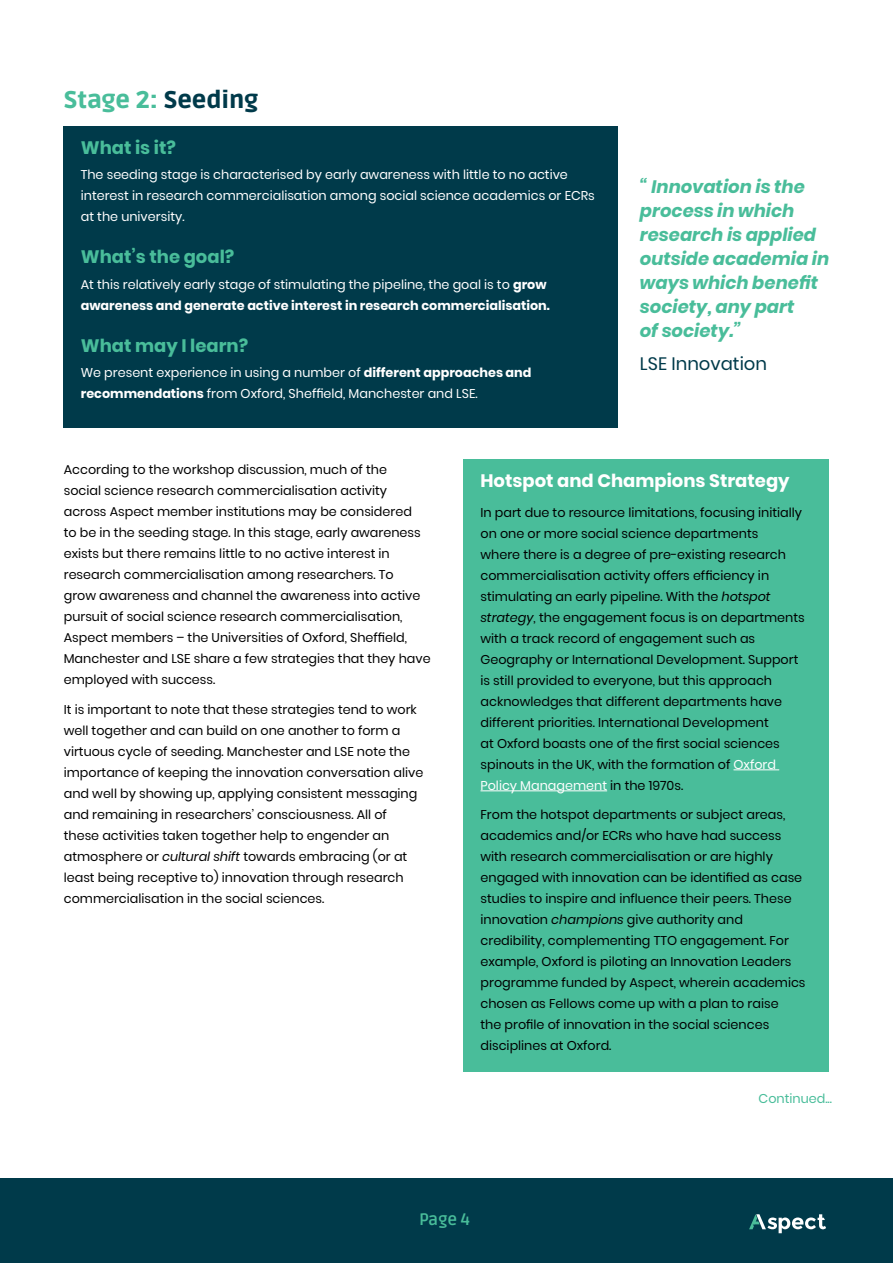
<style>
.page{position:relative;width:893px;height:1263px;background:#fff}
.page>*{position:absolute;margin:0;border:0;box-sizing:border-box;transform-origin:0 0}
.t1{font:900 24px "Ruda";color:#49bd9a}
.t2{font:italic 700 18px/24px "Poppins";color:#49bd9a}
.t3{font:700 18px "Poppins";color:#49bd9a}
.t4{font:700 18px "Poppins";color:#fff}
.t5{font:18px "Poppins";color:#003a4a}
.t6{font:700 16.5px "Ruda";color:#49bd9a}
.t7{font:12.75px/21px "Poppins";color:#000}
.t8{font:12.75px/21px "Poppins";color:#fff}
.t9{font:700 12.75px/21px "Poppins";color:#fff}
.t10{font:12.75px "Poppins";color:#49bd9a}
.s1{color:#003a4a}
.s2{font-weight:400}
.s3{font-weight:700}
.s4{font-style:italic}
.s5{color:#fff}
</style>
<div class="page">
<div style="left:0;top:1178px;width:893px;height:85px;background:#003a4a"></div>
<svg style="left:749px;top:1214px;width:77px;height:19px"></svg>
<div style="left:64px;top:126px;width:554px;height:302px;background:#003a4a"></div>
<div style="left:463px;top:459px;width:366px;height:612px;background:#49bd9a"></div>
<hr style="left:733px;top:769px;width:46px;height:1px;background:#fff">
<hr style="left:480px;top:790px;width:127px;height:1px;background:#fff">
<h1 class="t1" style="left:64px;top:86px;width:196px">Stage 2: <span class="s1">Seeding</span></h1>
<h2 class="t3" style="left:81px;top:137px;width:97px">What is it?</h2>
<p class="t8" style="left:81px;top:164px;width:516px">The seeding stage is characterised by early awareness with little to no active interest in research commercialisation among social science academics or ECRs at the university.</p>
<h2 class="t3" style="left:81px;top:247px;width:155px">What’s the goal?</h2>
<p class="t9" style="left:81px;top:274px;width:471px"><span class="s2">At this relatively early stage of stimulating the pipeline, the goal is to</span> grow awareness and generate active interest in research commercialisation.</p>
<h2 class="t3" style="left:81px;top:335px;width:169px">What may I learn?</h2>
<p class="t8" style="left:81px;top:362px;width:452px">We present experience in using a number of <span class="s3">different approaches and recommendations</span> from Oxford, Sheffield, Manchester and LSE.</p>
<h2 class="t2" style="left:640px;top:175px;width:191px">“ Innovation is the process in which research is applied outside academia in ways which benefit society, any part<br>of society.”</h2>
<h2 class="t5" style="left:640px;top:353px;width:129px">LSE Innovation</h2>
<p class="t7" style="left:64px;top:459px;width:368px">According to the workshop discussion, much of the<br>social science research commercialisation activity across Aspect member institutions may be considered<br>to be in the seeding stage. In this stage, early awareness exists but there remains little to no active interest in research commercialisation among researchers. To<br>grow awareness and channel the awareness into active pursuit of social science research commercialisation, Aspect members – the Universities of Oxford, Sheffield, Manchester and LSE share a few strategies that they have employed with success.</p>
<p class="t7" style="left:64px;top:699px;width:361px">It is important to note that these strategies tend to work well together and can build on one another to form a virtuous cycle of seeding. Manchester and LSE note the importance of keeping the innovation conversation alive and well by showing up, applying consistent messaging and remaining in researchers’ consciousness. All of these activities taken together help to engender an atmosphere or <span class="s4">cultural shift</span> towards embracing (or at least being receptive to) innovation through research commercialisation in the social sciences.</p>
<h2 class="t4" style="left:480px;top:471px;width:311px">Hotspot and Champions Strategy</h2>
<p class="t7" style="left:480px;top:502px;width:326px">In part due to resource limitations, focusing initially on one or more social science departments<br>where there is a degree of pre-existing research commercialisation activity offers efficiency in stimulating an early pipeline. With the <span class="s4">hotspot strategy</span>, the engagement focus is on departments with a track record of engagement such as Geography or International Development. Support is still provided to everyone, but this approach acknowledges that different departments have different priorities. International Development<br>at Oxford boasts one of the first social sciences spinouts in the UK, with the formation of <span class="s5">Oxford Policy Management</span> in the 1970s.</p>
<p class="t7" style="left:480px;top:804px;width:327px">From the hotspot departments or subject areas, academics and/or ECRs who have had success with research commercialisation or are highly engaged with innovation can be identified as case studies to inspire and influence their peers. These innovation <span class="s4">champions</span> give authority and credibility, complementing TTO engagement. For example, Oxford is piloting an Innovation Leaders programme funded by Aspect, wherein academics chosen as Fellows come up with a plan to raise<br>the profile of innovation in the social sciences disciplines at Oxford.</p>
<p class="t10" style="left:759px;top:1091px;width:75px">Continued...</p>
<p class="t6" style="left:419px;top:1210px;width:53px">Page 4</p>
</div>
